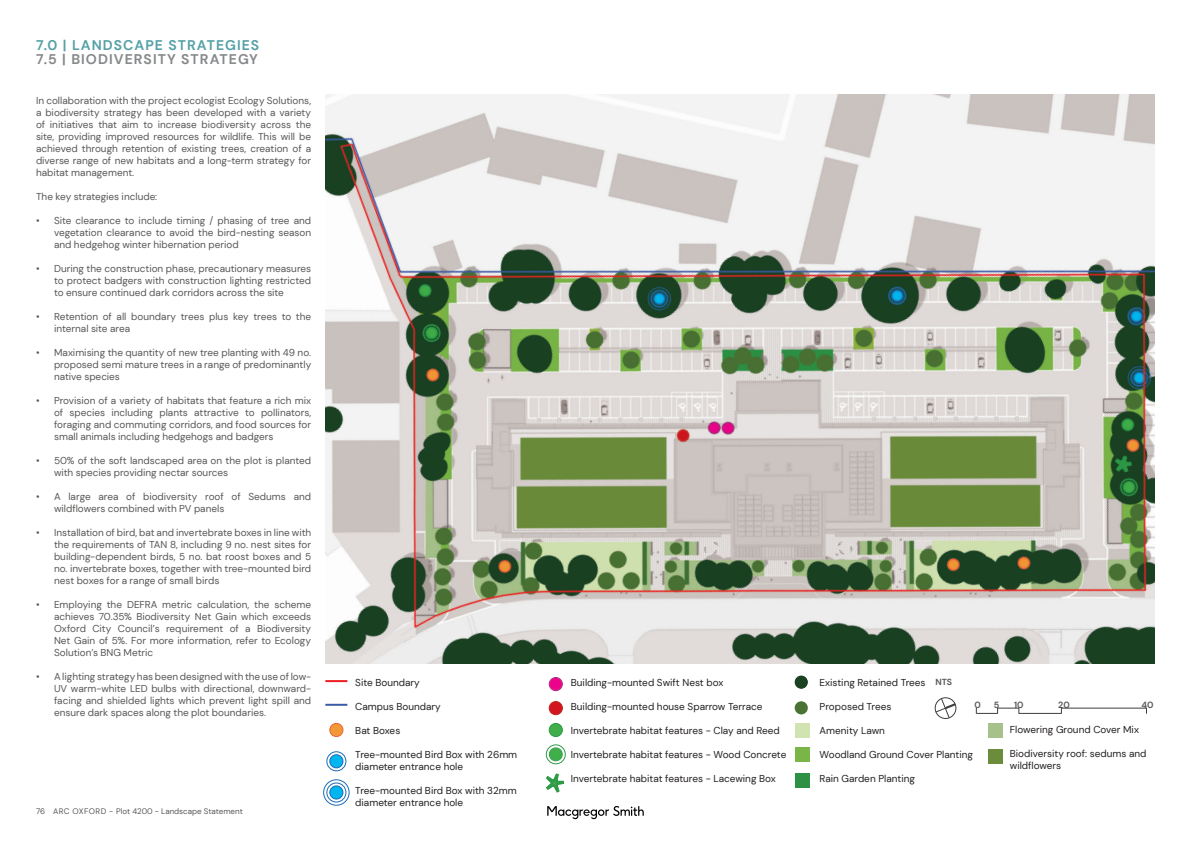
<style>
.page{position:relative;width:1191px;height:842px;background:#fff}
.page>*{position:absolute;margin:0;border:0;box-sizing:border-box;transform-origin:0 0}
.MGS_DOC__Page_Title{font:700 14px "DM Sans";letter-spacing:.075em;color:#86888a}
.MGS_DOC__Page_Title-2{font:700 14px "DM Sans";letter-spacing:.075em;color:#55a1a7}
.Body_Copy_-_Grey_-_1{font:10px/12px "DM Sans";color:#575756;text-align:justify}
.t1{font:10px/12px "DM Sans";color:#231f20}
._7b_-_ANNOTATION_sma{font:700 9px "DM Sans";color:#57585a}
._7b_-_ANNOTATION_sma-2{font:700 8.8px "DM Sans";color:#57585a}
.t2{font:8px "DM Sans";color:#57585a}
</style>
<div class="page">
<svg style="left:547px;top:806px;width:97px;height:13px"></svg>
<hr style="left:1018px;top:713px;width:43px;height:1px;background:#3e3e3f">
<div style="left:935px;top:697px;width:21px;height:22px;border:1px solid #3e3e3f;border-radius:50%"></div>
<svg style="left:935px;top:698px;width:22px;height:20px"></svg>
<hr style="left:1061px;top:708px;width:85px;height:1px;background:#3e3e3f">
<svg style="left:976px;top:708px;width:43px;height:6px"></svg>
<svg style="left:546px;top:773px;width:18px;height:20px"></svg>
<div style="left:330px;top:723px;width:13px;height:13px;background:#f19837;border-radius:50%"></div>
<div style="left:329px;top:723px;width:14px;height:14px;border:1px solid #ed6238;border-radius:50%"></div>
<div style="left:549px;top:678px;width:13px;height:12px;background:#ed028c;border-radius:50%"></div>
<div style="left:549px;top:677px;width:14px;height:14px;border:1px solid #ac2179;border-radius:50%"></div>
<div style="left:549px;top:701px;width:13px;height:14px;background:#d1161f;border-radius:50%"></div>
<div style="left:549px;top:701px;width:14px;height:14px;border:1px solid #c82c26;border-radius:50%"></div>
<div style="left:794px;top:676px;width:14px;height:13px;background:#1c4224;border-radius:50%"></div>
<div style="left:794px;top:701px;width:14px;height:13px;background:#4a7235;border-radius:50%"></div>
<div style="left:549px;top:723px;width:13px;height:13px;background:#40ae49;border-radius:50%"></div>
<div style="left:549px;top:723px;width:14px;height:14px;border:1px solid #2c9a46;border-radius:50%"></div>
<svg style="left:545px;top:744px;width:21px;height:21px"></svg>
<div style="left:330px;top:755px;width:13px;height:13px;background:#00b6f0;border-radius:50%"></div>
<div style="left:329px;top:754px;width:14px;height:14px;border:1px solid #1c6cb6;border-radius:50%"></div>
<div style="left:326px;top:751px;width:20px;height:20px;border:1px solid #1c6cb6;border-radius:50%"></div>
<div style="left:330px;top:786px;width:13px;height:13px;background:#00b6f0;border-radius:50%"></div>
<div style="left:329px;top:785px;width:14px;height:14px;border:1px solid #1c6cb6;border-radius:50%"></div>
<div style="left:326px;top:782px;width:20px;height:20px;border:1px solid #1c6cb6;border-radius:50%"></div>
<div style="left:323px;top:779px;width:26px;height:26px;border:1px solid #1c6cb6;border-radius:50%"></div>
<hr style="left:325px;top:704px;width:22px;height:2px;background:#3b5aa8">
<hr style="left:325px;top:680px;width:22px;height:2px;background:#ee1d23">
<div style="left:794px;top:723px;width:15px;height:15px;background:#d2e3b2"></div>
<div style="left:794px;top:747px;width:15px;height:15px;background:#79b547"></div>
<div style="left:988px;top:723px;width:14px;height:15px;background:#a6c189"></div>
<div style="left:794px;top:773px;width:15px;height:15px;background:#2c9145"></div>
<div style="left:988px;top:749px;width:14px;height:15px;background:#6b8d3b"></div>
<img style="left:325px;top:94px;width:830px;height:569px">
<p class="MGS_DOC__Page_Title-2" style="left:36px;top:36px;width:225px">7.0 | LANDSCAPE STRATEGIES</p>
<p class="MGS_DOC__Page_Title" style="left:36px;top:50px;width:223px">7.5 | BIODIVERSITY STRATEGY</p>
<p class="Body_Copy_-_Grey_-_1" style="left:36px;top:95px;width:277px">In collaboration with the project ecologist Ecology Solutions, a biodiversity strategy has been developed with a variety of initiatives that aim to increase biodiversity across the site, providing improved resources for wildlife. This will be achieved through retention of existing trees, creation of a diverse range of new habitats and a long-term strategy for habitat management.</p>
<p class="Body_Copy_-_Grey_-_1" style="left:36px;top:191px;width:123px">The key strategies include:</p>
<p class="Body_Copy_-_Grey_-_1" style="left:54px;top:215px;width:259px;text-indent:-18px">• Site clearance to include timing / phasing of tree and vegetation clearance to avoid the bird-nesting season and hedgehog winter hibernation period</p>
<p class="Body_Copy_-_Grey_-_1" style="left:54px;top:263px;width:259px;text-indent:-18px">• During the construction phase, precautionary measures to protect badgers with construction lighting restricted to ensure continued dark corridors across the site</p>
<p class="Body_Copy_-_Grey_-_1" style="left:54px;top:311px;width:259px;text-indent:-18px">• Retention of all boundary trees plus key trees to the internal site area</p>
<p class="Body_Copy_-_Grey_-_1" style="left:54px;top:347px;width:259px;text-indent:-18px">• Maximising the quantity of new tree planting with 49 no. proposed semi mature trees in a range of predominantly native species</p>
<p class="Body_Copy_-_Grey_-_1" style="left:54px;top:395px;width:259px;text-indent:-18px">• Provision of a variety of habitats that feature a rich mix of species including plants attractive to pollinators, foraging and commuting corridors, and food sources for small animals including hedgehogs and badgers</p>
<p class="Body_Copy_-_Grey_-_1" style="left:54px;top:455px;width:259px;text-indent:-18px">• 50% of the soft landscaped area on the plot is planted with species providing nectar sources</p>
<p class="Body_Copy_-_Grey_-_1" style="left:54px;top:491px;width:259px;text-indent:-18px">• A large area of biodiversity roof of Sedums and wildflowers combined with PV panels</p>
<p class="Body_Copy_-_Grey_-_1" style="left:54px;top:527px;width:259px;text-indent:-18px">• Installation of bird, bat and invertebrate boxes in line with the requirements of TAN 8, including 9 no. nest sites for building-dependent birds, 5 no. bat roost boxes and 5 no. invertebrate boxes, together with tree-mounted bird nest boxes for a range of small birds</p>
<p class="Body_Copy_-_Grey_-_1" style="left:54px;top:599px;width:259px;text-indent:-18px">• Employing the DEFRA metric calculation, the scheme achieves 70.35% Biodiversity Net Gain which exceeds Oxford City Council’s requirement of a Biodiversity Net Gain of 5%. For more information, refer to Ecology Solution’s BNG Metric</p>
<p class="Body_Copy_-_Grey_-_1" style="left:54px;top:671px;width:259px;text-indent:-18px">• A lighting strategy has been designed with the use of low-UV warm-white LED bulbs with directional, downward&shy;facing and shielded lights which prevent light spill and ensure dark spaces along the plot boundaries.</p>
<p class="t1" style="left:355px;top:676px;width:66px">Site Boundary</p>
<p class="t1" style="left:355px;top:700px;width:87px">Campus Boundary</p>
<p class="t1" style="left:355px;top:724px;width:46px">Bat Boxes</p>
<p class="t1" style="left:355px;top:748px;width:163px">Tree-mounted Bird Box with 26mm diameter entrance hole</p>
<p class="t1" style="left:355px;top:784px;width:163px">Tree-mounted Bird Box with 32mm diameter entrance hole</p>
<p class="t2" style="left:36px;top:806px;width:208px">76 ARC OXFORD - Plot 4200 - Landscape Statement</p>
<p class="t1" style="left:571px;top:676px;width:154px">Building-mounted Swift Nest box</p>
<p class="t1" style="left:571px;top:700px;width:193px">Building-mounted house Sparrow Terrace</p>
<p class="t1" style="left:571px;top:724px;width:210px">Invertebrate habitat features - Clay and Reed</p>
<p class="t1" style="left:571px;top:748px;width:217px">Invertebrate habitat features - Wood Concrete</p>
<p class="t1" style="left:571px;top:772px;width:206px">Invertebrate habitat features - Lacewing Box</p>
<p class="_7b_-_ANNOTATION_sma-2" style="left:935px;top:676px;width:18px">NTS</p>
<p class="t1" style="left:819px;top:676px;width:107px">Existing Retained Trees</p>
<p class="t1" style="left:819px;top:700px;width:73px">Proposed Trees</p>
<p class="t1" style="left:819px;top:724px;width:67px">Amenity Lawn</p>
<p class="t1" style="left:819px;top:748px;width:155px">Woodland Ground Cover Planting</p>
<p class="t1" style="left:819px;top:772px;width:97px">Rain Garden Planting</p>
<p class="_7b_-_ANNOTATION_sma" style="left:974px;top:699px;width:8px">0</p>
<p class="_7b_-_ANNOTATION_sma" style="left:993px;top:699px;width:7px">5</p>
<p class="_7b_-_ANNOTATION_sma" style="left:1014px;top:699px;width:11px">10</p>
<p class="_7b_-_ANNOTATION_sma" style="left:1058px;top:699px;width:13px">20</p>
<p class="_7b_-_ANNOTATION_sma" style="left:1141px;top:699px;width:14px">40</p>
<p class="t1" style="left:1009px;top:723px;width:131px">Flowering Ground Cover Mix</p>
<p class="t1" style="left:1009px;top:747px;width:138px">Biodiversity roof: sedums and wildflowers</p>
</div>
